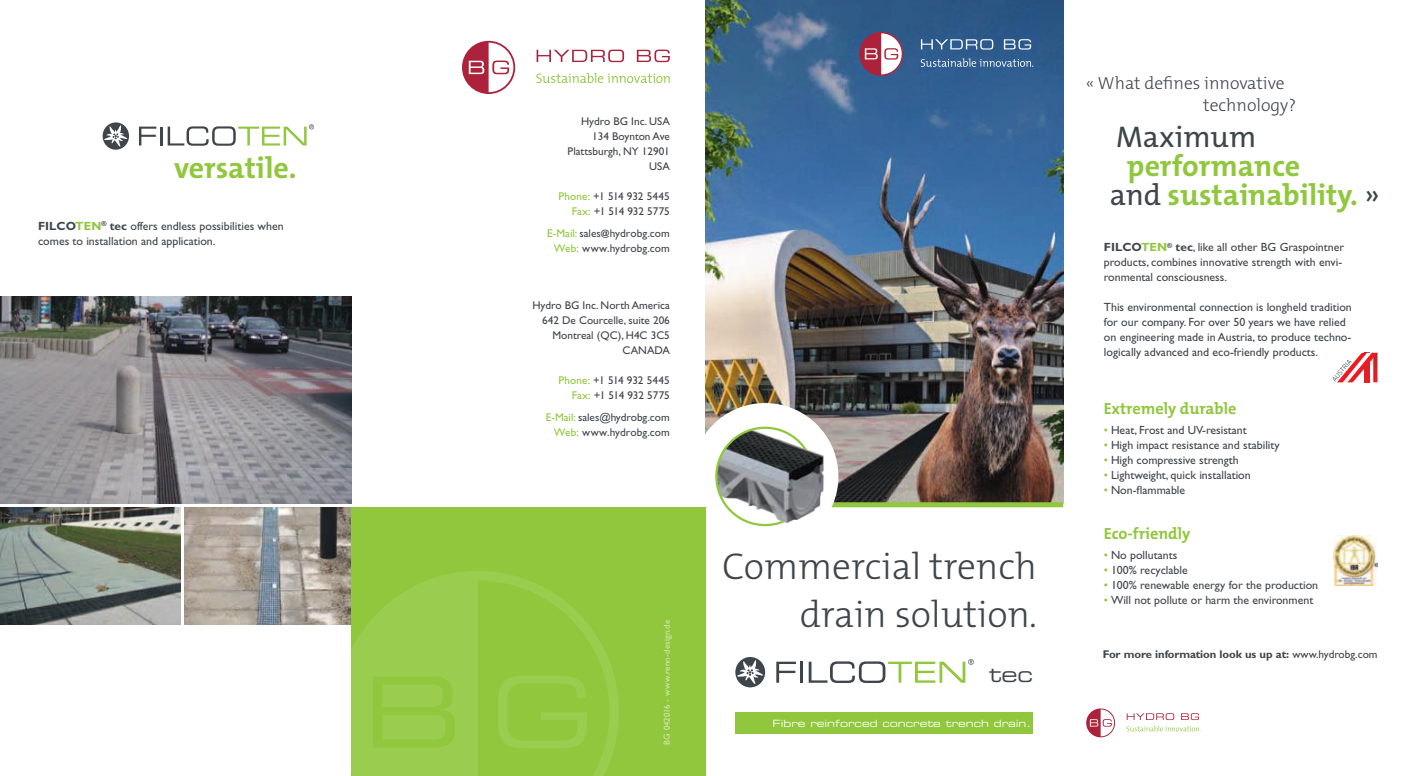
<style>
.page{position:relative;width:1414px;height:776px;background:#fff}
.page>*{position:absolute;margin:0;border:0;box-sizing:border-box;transform-origin:0 0}
.t1{font:300 37.5px/47.5px "The Mix E2 s";letter-spacing:-.005em;color:#3e464c;text-align:right}
.t2{font:700 30px "The Mix E2 s";color:#90c73d}
.t3{font:30px "The Mix E2 s";color:#3e464c}
.t4{font:21px "Eurostile Extended Two";color:#3e464c}
.t5{font:300 17.5px "The Mix E2 s";color:#3e464c}
.t6{font:700 16.25px "The Mix E2 s";color:#90c73d}
.t7{font:11.88px/15px "Gill Sans Std";color:#3e464c}
.t8{font:11.25px/15px "Gill Sans Std";color:#3e464c;text-align:right}
.t9{font:700 11.25px "Gill Sans Std";letter-spacing:-.01em;color:#3e464c}
.t10{font:10px "Eurostile Extended Two";color:#fff}
.t11{font:8.75px "Gill Sans Std";letter-spacing:.02em;color:#d5e7af}
.s1{font-weight:700}
.s2{font-weight:700;color:#90c73d}
.s3{color:#90c73d}
.s4{font-weight:700;font-size:8.75px}
.s5{font-weight:400;color:#3e464c}
.s6{font-weight:400}
</style>
<div class="page">
<img style="left:705px;top:0;width:358px;height:502px">
<div style="left:705px;top:502px;width:358px;height:5px;background:#90c73d"></div>
<div style="left:692px;top:403px;width:146px;height:147px;background:#fff;border-radius:50%"></div>
<div style="left:735px;top:657px;width:30px;height:30px;background:#3e464c;border-radius:50%"></div>
<svg style="left:776px;top:662px;width:20px;height:21px"></svg>
<hr style="left:800px;top:662px;width:3px;height:21px;background:#3e464c">
<svg style="left:737px;top:660px;width:26px;height:24px"></svg>
<svg style="left:809px;top:659px;width:165px;height:24px"></svg>
<div style="left:735px;top:712px;width:298px;height:21px;background:#90c73d"></div>
<img style="left:716px;top:428px;width:98px;height:97px;border-radius:49px">
<div style="left:715px;top:427px;width:100px;height:99px;border:2px solid #90c73d;border-radius:50%"></div>
<img style="left:778px;top:420px;width:51px;height:105px">
<svg style="left:103px;top:122px;width:26px;height:28px"></svg>
<svg style="left:139px;top:127px;width:17px;height:19px"></svg>
<hr style="left:160px;top:127px;width:3px;height:19px;background:#3e464c">
<svg style="left:104px;top:125px;width:23px;height:22px"></svg>
<svg style="left:168px;top:124px;width:146px;height:22px"></svg>
<div style="left:351px;top:508px;width:354px;height:268px;background:#90c73d"></div>
<svg style="left:351px;top:571px;width:268px;height:205px"></svg>
<div style="left:382px;top:715px;width:63px;height:25px;background:#9acc50"></div>
<svg style="left:382px;top:684px;width:61px;height:23px"></svg>
<svg style="left:462px;top:41px;width:53px;height:53px"></svg>
<svg style="left:537px;top:50px;width:87px;height:12px"></svg>
<svg style="left:637px;top:50px;width:33px;height:12px"></svg>
<svg style="left:536px;top:73px;width:134px;height:10px"></svg>
<svg style="left:859px;top:32px;width:44px;height:44px"></svg>
<svg style="left:921px;top:39px;width:72px;height:11px"></svg>
<svg style="left:1004px;top:39px;width:27px;height:11px"></svg>
<svg style="left:921px;top:59px;width:112px;height:8px"></svg>
<svg style="left:1086px;top:708px;width:29px;height:29px"></svg>
<svg style="left:1127px;top:713px;width:47px;height:7px"></svg>
<svg style="left:1181px;top:713px;width:18px;height:7px"></svg>
<svg style="left:1126px;top:726px;width:75px;height:6px"></svg>
<img style="left:0;top:508px;width:181px;height:117px">
<img style="left:0;top:297px;width:351px;height:207px">
<img style="left:184px;top:508px;width:167px;height:117px">
<svg style="left:1332px;top:353px;width:45px;height:29px"></svg>
<img style="left:1333px;top:536px;width:45px;height:50px">
<h2 class="t2" style="left:174px;top:149px;width:124px">versatile.</h2>
<p class="t7" style="left:38px;top:219px;width:247px"><span class="s1">FILCO</span><span class="s2">TEN</span><sup>®</sup> <span class="s1">tec</span> offers endless possibilities when comes to installation and application.</p>
<p class="t8" style="left:568px;top:113px;width:104px">Hydro BG Inc. USA<br>134 Boynton Ave<br>Plattsburgh, NY 12901<br>USA</p>
<p class="t8" style="left:558px;top:188px;width:113px"><span class="s3">Phone:</span> +1 514 932 5445<br><span class="s3">Fax:</span> +1 514 932 5775</p>
<p class="t8" style="left:547px;top:226px;width:124px;text-align:center"><span class="s3">E-Mail:</span> sales<span class="s4">@</span>hydrobg.com<br><span class="s3">Web:</span> www.hydrobg.com</p>
<p class="t8" style="left:532px;top:298px;width:139px">Hydro BG Inc. North America<br>642 De Courcelle, suite 206<br>Montreal (QC), H4C 3C5<br>CANADA</p>
<p class="t8" style="left:558px;top:373px;width:113px"><span class="s3">Phone:</span> +1 514 932 5445<br><span class="s3">Fax:</span> +1 514 932 5775</p>
<p class="t8" style="left:546px;top:410px;width:126px"><span class="s3">E-Mail:</span> sales@hydrobg.com<br><span class="s3">Web:</span> www.hydrobg.com</p>
<p class="t11" style="left:662px;top:745px;width:126px;rotate:-90deg">BG 042016 - www.renn-design.de</p>
<h1 class="t1" style="left:722px;top:543px;width:316px">Commercial trench drain solution.</h1>
<h3 class="t4" style="left:989px;top:660px;width:46px">tec</h3>
<p class="t10" style="left:772px;top:717px;width:260px">Fibre reinforced concrete trench drain.</p>
<h3 class="t5" style="left:1086px;top:72px;width:200px">« What defines innovative</h3>
<h3 class="t5" style="left:1203px;top:94px;width:94px">technology?</h3>
<h2 class="t3" style="left:1116px;top:118px;width:141px">Maximum</h2>
<h2 class="t2" style="left:1127px;top:146px;width:175px">performance</h2>
<h2 class="t2" style="left:1110px;top:176px;width:271px"><span class="s5">and</span> sustainability. <span class="s5">»</span></h2>
<p class="t7" style="left:1104px;top:240px;width:242px"><span class="s1">FILCO</span><span class="s2">TEN</span><sup>®</sup> <span class="s1">tec</span>, like all other BG Graspointner products, combines innovative strength with envi&shy;ronmental consciousness.</p>
<p class="t7" style="left:1104px;top:300px;width:249px">This environmental connection is longheld tradition for our company. For over 50 years we have relied on engineering made in Austria, to produce techno&shy;logically advanced and eco-friendly products.</p>
<h3 class="t6" style="left:1104px;top:398px;width:134px">Extremely durable</h3>
<p class="t7" style="left:1104px;top:423px;width:144px"><span class="s3">•</span> Heat, Frost and UV-resistant</p>
<p class="t7" style="left:1104px;top:438px;width:177px"><span class="s3">•</span> High impact resistance and stability</p>
<p class="t7" style="left:1104px;top:453px;width:136px"><span class="s3">•</span> High compressive strength</p>
<p class="t7" style="left:1104px;top:468px;width:148px"><span class="s3">•</span> Lightweight, quick installation</p>
<p class="t7" style="left:1104px;top:483px;width:83px"><span class="s3">•</span> Non-flammable</p>
<h3 class="t6" style="left:1104px;top:523px;width:88px">Eco-friendly</h3>
<p class="t7" style="left:1104px;top:548px;width:75px"><span class="s3">•</span> No pollutants</p>
<p class="t7" style="left:1104px;top:563px;width:85px"><span class="s3">•</span> 100% recyclable</p>
<p class="t7" style="left:1104px;top:578px;width:216px"><span class="s3">•</span> 100% renewable energy for the production</p>
<p class="t7" style="left:1104px;top:593px;width:211px"><span class="s3">•</span> Will not pollute or harm the environment</p>
<p class="t9" style="left:1103px;top:648px;width:276px">For more information look us up at: <span class="s6">www.hydrobg.com</span></p>
</div>
